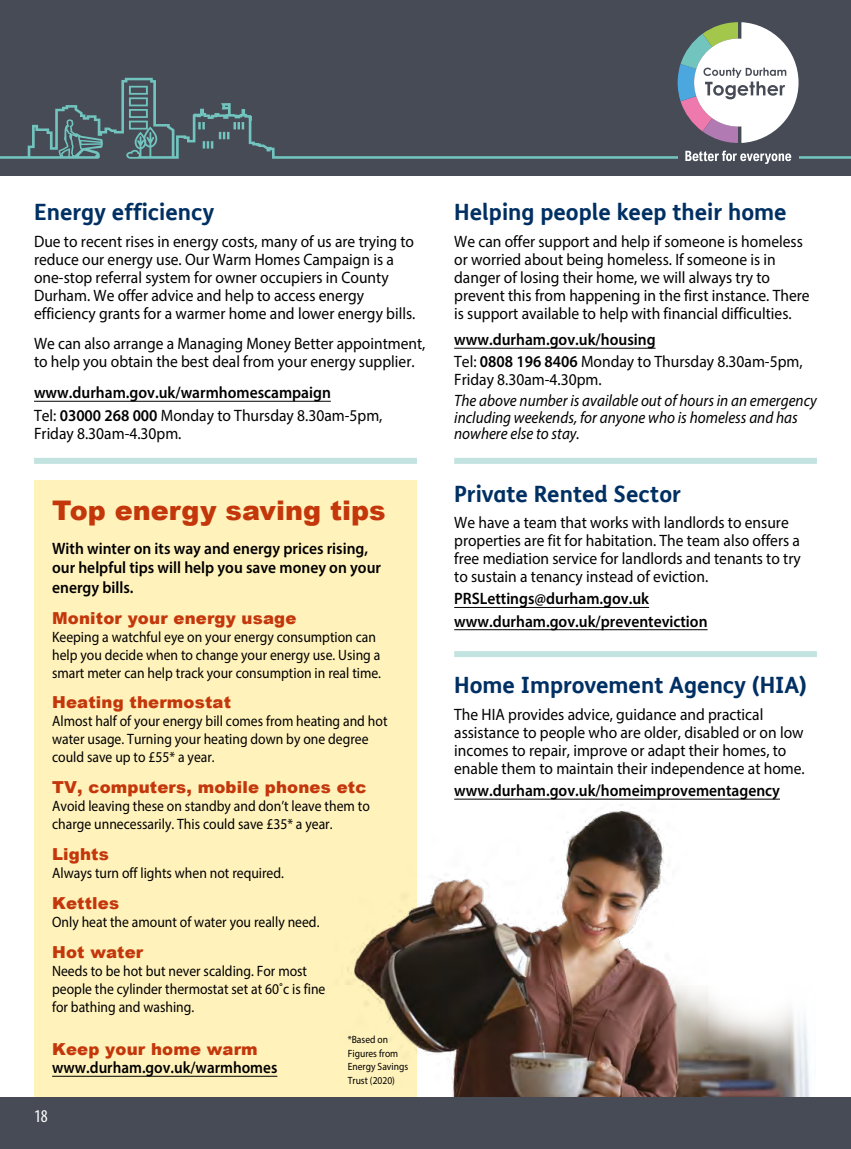
<style>
.page{position:relative;width:851px;height:1149px;background:#fff}
.page>*{position:absolute;margin:0;border:0;box-sizing:border-box;transform-origin:0 0}
.t1{font:900 27px "Arial";color:#c3370b}
.t2{font:700 22.5px "FS Me";color:#003063}
.t3{font:condensed 18px "Myriad Pro";color:#fff}
.t4{font:16.5px/18px "Myriad Pro";color:#000;scale:.94 1}
.t5{font:600 16.5px/22.2px "Myriad Pro";color:#000;scale:.94 1}
.t6{font:italic 16.5px/16.5px "Myriad Pro";color:#000;scale:.92 1}
.t7{font:900 16.5px "Arial";letter-spacing:.01em;color:#c3370b}
.t8{font:600 16.5px "Myriad Pro";color:#000;scale:.92 1}
.t9{font:15px/18px "Myriad Pro";color:#000;scale:.91 1}
.t10{font:10.5px/13.5px "Myriad Pro";color:#000;scale:.91 1}
.s1{font-weight:400}
</style>
<div class="page">
<div style="left:34px;top:480px;width:383px;height:617px;background:#fff2bb"></div>
<hr style="left:52px;top:1075px;width:225px;height:1px;background:#000">
<img style="left:347px;top:798px;width:462px;height:299px">
<div style="left:0;top:0;width:850px;height:176px;background:#464b56"></div>
<svg style="left:0;top:78px;width:850px;height:81px"></svg>
<div style="left:677px;top:11px;width:121px;height:153px;background:#464b56"></div>
<svg style="left:685px;top:150px;width:106px;height:14px"></svg>
<svg style="left:677px;top:22px;width:121px;height:121px"></svg>
<div style="left:0;top:1097px;width:850px;height:51px;background:#464b56"></div>
<hr style="left:34px;top:401px;width:297px;height:1px;background:#000">
<hr style="left:454px;top:348px;width:201px;height:1px;background:#000">
<hr style="left:454px;top:607px;width:195px;height:1px;background:#000">
<hr style="left:454px;top:629px;width:253px;height:1px;background:#000">
<hr style="left:454px;top:798px;width:325px;height:1px;background:#000">
<div style="left:454px;top:457px;width:362px;height:6px;background:#c3e3e0"></div>
<div style="left:34px;top:457px;width:383px;height:6px;background:#c3e3e0"></div>
<div style="left:454px;top:651px;width:362px;height:6px;background:#c3e3e0"></div>
<h2 class="t2" style="left:34px;top:198px;width:182px">Energy efficiency</h2>
<p class="t4" style="left:34px;top:232px;width:407px">Due to recent rises in energy costs, many of us are trying to reduce our energy use. Our Warm Homes Campaign is a one-stop referral system for owner occupiers in County Durham. We offer advice and help to access energy efficiency grants for a warmer home and lower energy bills.</p>
<p class="t4" style="left:34px;top:334px;width:418px">We can also arrange a Managing Money Better appointment, to help you obtain the best deal from your energy supplier.</p>
<p class="t5" style="left:34px;top:381px;width:372px">www.durham.gov.uk/warmhomescampaign<br><span class="s1">Tel:</span> 03000 268 000 <span class="s1">Monday to Thursday 8.30am-5pm,</span></p>
<p class="t4" style="left:34px;top:423px;width:158px">Friday 8.30am-4.30pm.</p>
<h1 class="t1" style="left:52px;top:491px;width:335px">Top energy saving tips</h1>
<p class="t5" style="left:52px;top:538px;width:351px;line-height:19.5px">With winter on its way and energy prices rising, our helpful tips will help you save money on your energy bills.</p>
<p class="t7" style="left:52px;top:605px;width:246px">Monitor your energy usage</p>
<p class="t9" style="left:52px;top:627px;width:363px">Keeping a watchful eye on your energy consumption can help you decide when to change your energy use. Using a smart meter can help track your consumption in real time.</p>
<p class="t7" style="left:52px;top:690px;width:180px">Heating thermostat</p>
<p class="t9" style="left:52px;top:712px;width:370px">Almost half of your energy bill comes from heating and hot water usage. Turning your heating down by one degree could save up to £55* a year.</p>
<p class="t7" style="left:52px;top:775px;width:316px">TV, computers, mobile phones etc</p>
<p class="t9" style="left:52px;top:796px;width:350px">Avoid leaving these on standby and don’t leave them to charge unnecessarily. This could save £35* a year.</p>
<p class="t7" style="left:52px;top:841px;width:58px">Lights</p>
<p class="t9" style="left:52px;top:863px;width:256px">Always turn off lights when not required.</p>
<p class="t7" style="left:52px;top:890px;width:68px">Kettles</p>
<p class="t9" style="left:52px;top:912px;width:295px">Only heat the amount of water you really need.</p>
<p class="t7" style="left:52px;top:939px;width:93px">Hot water</p>
<p class="t9" style="left:52px;top:961px;width:302px">Needs to be hot but never scalding. For most people the cylinder thermostat set at 60˚c is fine for bathing and washing.</p>
<p class="t7" style="left:52px;top:1036px;width:207px">Keep your home warm</p>
<p class="t8" style="left:52px;top:1056px;width:246px">www.durham.gov.uk/warmhomes</p>
<p class="t10" style="left:348px;top:1032px;width:68px">*Based on<br>Figures from<br>Energy Savings<br>Trust (2020)</p>
<p class="t3" style="left:34px;top:1104px;width:15px">18</p>
<h2 class="t2" style="left:454px;top:198px;width:334px">Helping people keep their home</h2>
<p class="t4" style="left:454px;top:232px;width:379px">We can offer support and help if someone is homeless or worried about being homeless. If someone is in danger of losing their home, we will always try to prevent this from happening in the first instance. There is support available to help with financial difficulties.</p>
<p class="t5" style="left:454px;top:328px;width:372px">www.durham.gov.uk/housing<br><span class="s1">Tel:</span> 0808 196 8406 <span class="s1">Monday to Thursday 8.30am-5pm,</span></p>
<p class="t4" style="left:454px;top:370px;width:158px">Friday 8.30am-4.30pm.</p>
<p class="t6" style="left:454px;top:392px;width:395px">The above number is available out of hours in an emergency including weekends, for anyone who is homeless and has nowhere else to stay.</p>
<h2 class="t2" style="left:454px;top:479px;width:228px">Private Rented Sector</h2>
<p class="t4" style="left:454px;top:513px;width:370px">We have a team that works with landlords to ensure properties are fit for habitation. The team also offers a free mediation service for landlords and tenants to try to sustain a tenancy instead of eviction.</p>
<p class="t5" style="left:454px;top:587px;width:271px">PRSLettings@durham.gov.uk www.durham.gov.uk/preventeviction</p>
<h2 class="t2" style="left:454px;top:671px;width:354px">Home Improvement Agency (HIA)</h2>
<p class="t4" style="left:454px;top:704px;width:374px">The HIA provides advice, guidance and practical assistance to people who are older, disabled or on low incomes to repair, improve or adapt their homes, to enable them to maintain their independence at home.</p>
<p class="t5" style="left:454px;top:778px;width:348px">www.durham.gov.uk/homeimprovementagency</p>
</div>
